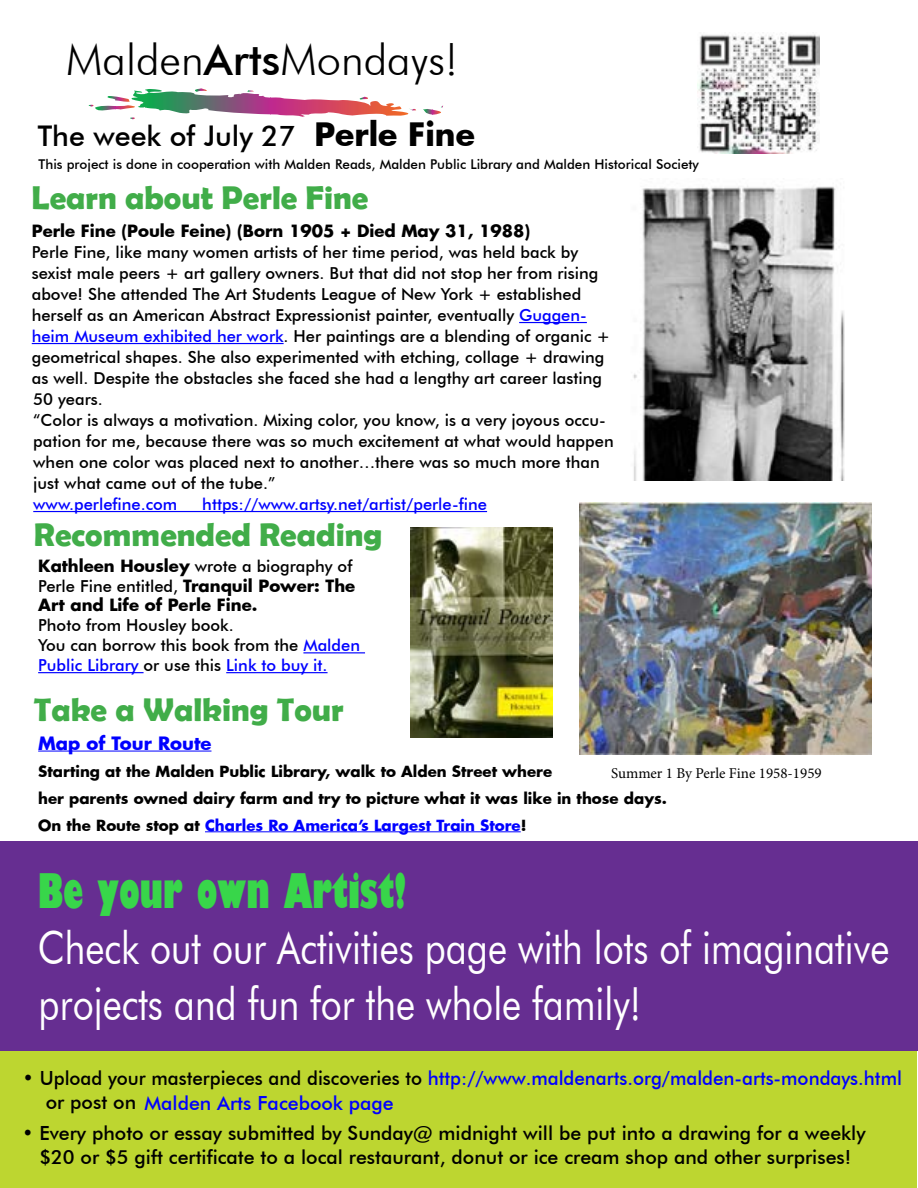
<style>
.page{position:relative;width:918px;height:1188px;background:#fff}
.page>*{position:absolute;margin:0;border:0;box-sizing:border-box;transform-origin:0 0}
.t1{font:800 condensed 46.35px "Gill Sans";color:#38d64a;scale:.92 1}
.t2{font:45.6px/56.7px "Futura BT";color:#fff;scale:.81 1}
.t3{font:300 43.5px "Futura BT";color:#000}
.t4{font:700 33px "Berlin Sans FB Demi";color:#41ad49}
.t5{font:500 28.5px "Futura BT";color:#000}
.t6{font:500 19.5px/23.4px "Futura BT";color:#000;text-align:center}
.t7{font:500 19.5px/24.2px "Futura BT";color:#00f;scale:.96 1}
.t8{font:700 18px "Futura";color:#00f}
.t9{font:500 16.5px/21px "Futura BT";color:#000}
.t10{font:700 16.5px "Futura";color:#000}
.t11{font:500 16.5px "Futura BT";color:#00f}
.t12{font:700 15px/27px "Futura";color:#000}
.t13{font:15px "Minion Pro";color:#000}
.t14{font:500 13.5px "Futura BT";color:#000}
.s1{font-weight:500}
.s2{font-family:"Futura";font-weight:700;font-size:31.5px}
.s3{color:#00f}
.s4{font-family:"Futura";font-weight:700}
.s5{color:#000}
</style>
<div class="page">
<div style="left:0;top:1051px;width:917px;height:137px;background:#bdd630"></div>
<div style="left:0;top:841px;width:918px;height:210px;background:#662e91"></div>
<svg style="left:88px;top:88px;width:355px;height:31px"></svg>
<img style="left:698px;top:32px;width:121px;height:122px">
<hr style="left:519px;top:322px;width:68px;height:1px;background:#00f">
<hr style="left:32px;top:343px;width:252px;height:1px;background:#00f">
<hr style="left:33px;top:511px;width:454px;height:1px;background:#00f">
<hr style="left:38px;top:751px;width:173px;height:1px;background:#00f">
<hr style="left:205px;top:831px;width:316px;height:1px;background:#00f">
<img style="left:580px;top:502px;width:292px;height:253px">
<img style="left:633px;top:186px;width:212px;height:294px">
<img style="left:411px;top:527px;width:141px;height:211px">
<hr style="left:303px;top:652px;width:62px;height:1px;background:#00f">
<hr style="left:38px;top:672px;width:106px;height:1px;background:#00f">
<hr style="left:226px;top:672px;width:102px;height:1px;background:#00f">
<h3 class="t3" style="left:66px;top:33px;width:394px">Malden<span class="s1">Arts</span>Mondays!</h3>
<h3 class="t5" style="left:38px;top:118px;width:439px">The week of July 27 <span class="s2">Perle Fine</span></h3>
<h3 class="t4" style="left:32px;top:178px;width:338px">Learn about Perle Fine</h3>
<p class="t10" style="left:32px;top:219px;width:500px">Perle Fine (Poule Feine) (Born 1905 + Died May 31, 1988)</p>
<p class="t9" style="left:32px;top:241px;width:583px">Perle Fine, like many women artists of her time period, was held back by sexist male peers + art gallery owners. But that did not stop her from rising above! She attended The Art Students League of New York + established herself as an American Abstract Expressionist painter, eventually <span class="s3">Guggen&shy;heim Museum exhibited her work</span>. Her paintings are a blending of organic + geometrical shapes. She also experimented with etching, collage + drawing as well. Despite the obstacles she faced she had a lengthy art career lasting 50 years.<br>“Color is always a motivation. Mixing color, you know, is a very joyous occu&shy;pation for me, because there was so much excitement at what would happen when one color was placed next to another…there was so much more than just what came out of the tube.”</p>
<p class="t11" style="left:33px;top:494px;width:146px">www.perlefine.com</p>
<p class="t11" style="left:202px;top:494px;width:286px">https://www.artsy.net/artist/perle-fine</p>
<p class="t14" style="left:39px;top:156px;width:662px">This project is done in cooperation with Malden Reads, Malden Public Library and Malden Historical Society</p>
<h3 class="t4" style="left:34px;top:515px;width:350px">Recommended Reading</h3>
<p class="t9" style="left:38px;top:556px;width:319px;line-height:19.8px"><span class="s4">Kathleen Housley</span> wrote a biography of<br>Perle Fine entitled, <span class="s4">Tranquil Power: The</span></p>
<p class="t10" style="left:38px;top:594px;width:221px">Art and Life of Perle Fine.</p>
<p class="t9" style="left:38px;top:615px;width:323px;line-height:19.8px">Photo from Housley book.<br>You can borrow this book from the <span class="s3">Malden<br>Public Library</span> or use this <span class="s3">Link to buy it.</span></p>
<h3 class="t4" style="left:34px;top:690px;width:311px">Take a Walking Tour</h3>
<p class="t8" style="left:38px;top:730px;width:175px">Map of Tour Route</p>
<p class="t12" style="left:38px;top:757px;width:630px">Starting at the Malden Public Library, walk to Alden Street where<br>her parents owned dairy farm and try to picture what it was like in those days.<br>On the Route stop at <span class="s3">Charles Ro America’s Largest Train Store</span>!</p>
<p class="t13" style="left:611px;top:763px;width:212px">Summer 1 By Perle Fine 1958-1959</p>
<h1 class="t1" style="left:38px;top:862px;width:402px">Be your own Artist!</h1>
<h2 class="t2" style="left:38px;top:919px;width:1053px">Check out our Activities page with lots of imaginative projects and fun for the whole family!</h2>
<p class="t7" style="left:46px;top:1066px;width:894px;text-indent:-23px"><span class="s5">• Upload your masterpieces and discoveries to</span> http://www.maldenarts.org/malden-arts-mondays.html <span class="s5">or post on</span> Malden Arts Facebook page</p>
<p class="t6" style="left:22px;top:1121px;width:845px">• Every photo or essay submitted by Sunday@ midnight will be put into a drawing for a weekly $20 or $5 gift certificate to a local restaurant, donut or ice cream shop and other surprises!</p>
</div>
